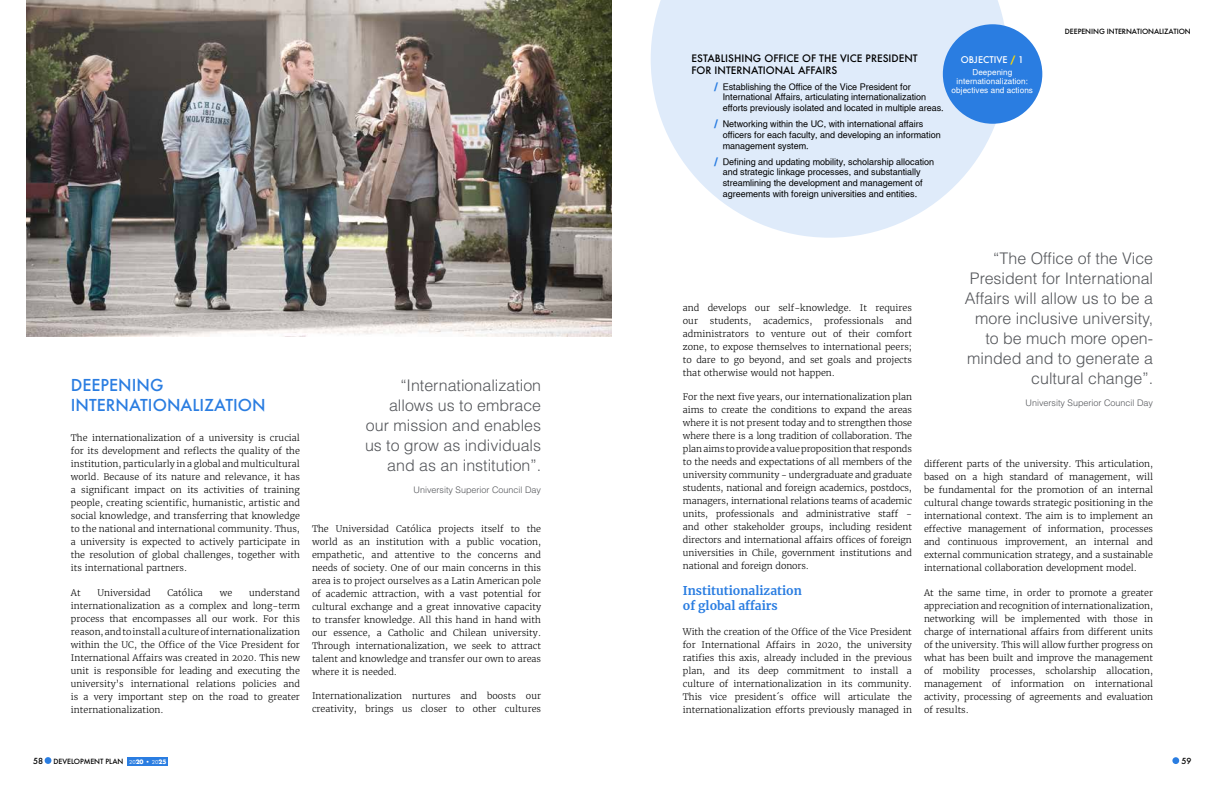
<style>
.page{position:relative;width:1224px;height:792px;background:#fff}
.page>*{position:absolute;margin:0;border:0;box-sizing:border-box;transform-origin:0 0}
.t1{font:300 16px/20px "Helvetica";color:#54565a;text-align:right}
.t2{font:500 16px/20px "Futura";color:#2a7de1}
.t3{font:700 12px/15px "Merriweather";color:#2a7de1}
.t4{font:500 10px/12px "Futura";color:#000}
.t5{font:300 9px/13px "Merriweather";color:#000;text-align:justify}
.t6{font:9px/10.8px "Helvetica";color:#000}
.t7{font:300 9px "Helvetica";color:#54565a}
.t8{font:500 9px "Futura";color:#fff}
.t9{font:8.1px/9px "Helvetica";letter-spacing:.01em;color:#fff;text-align:center}
.t10{font:500 8.1px "Futura";color:#000}
.t11{font:500 7px "Futura";letter-spacing:-.01em;color:#000}
.s1{font-weight:700;font-size:11.7px;color:#2a7de1}
.s2{font-weight:700;color:#ffda00}
.s3{font-family:"Futura T";font-weight:400;font-size:5.9px;color:#fff}
.s4{font-weight:700;font-size:5.9px;color:#fff}
</style>
<div class="page">
<div style="left:1172px;top:757px;width:7px;height:7px;background:#2a7de1;border-radius:50%"></div>
<div style="left:127px;top:757px;width:41px;height:8px;background:#2a7de1"></div>
<div style="left:45px;top:757px;width:6px;height:7px;background:#2a7de1;border-radius:50%"></div>
<svg style="left:651px;top:0;width:355px;height:238px;fill:#dfebfa"></svg>
<div style="left:943px;top:24px;width:99px;height:100px;background:#2a7de1;border-radius:50%"></div>
<img style="left:27px;top:0;width:585px;height:336px">
<h1 class="t2" style="left:71px;top:375px;width:196px">DEEPENING<br>INTERNATIONALIZATION</h1>
<p class="t5" style="left:71px;top:432px;width:231px">The internationalization of a university is crucial for its development and reflects the quality of the institution, particularly in a global and multicultural world. Because of its nature and relevance, it has a significant impact on its activities of training people, creating scientific, humanistic, artistic and social knowledge, and transferring that knowledge to the national and international community. Thus, a university is expected to actively participate in the resolution of global challenges, together with its international partners.</p>
<p class="t5" style="left:71px;top:586px;width:11px">At</p>
<p class="t5" style="left:97px;top:586px;width:55px">Universidad</p>
<p class="t5" style="left:167px;top:586px;width:37px">Católica</p>
<p class="t5" style="left:220px;top:586px;width:14px">we</p>
<p class="t5" style="left:71px;top:586px;width:231px;text-indent:178px">understand internationalization as a complex and long-term process that encompasses all our work. For this reason, and to install a culture of internationalization within the UC, the Office of the Vice President for International Affairs was created in 2020. This new unit is responsible for leading and executing the university’s international relations policies and is a very important step on the road to greater internationalization.</p>
<h1 class="t1" style="left:365px;top:375px;width:178px">“Internationalization allows us to embrace our mission and enables us to grow as individuals and as an institution”.</h1>
<p class="t7" style="left:414px;top:485px;width:129px">University Superior Council Day</p>
<p class="t5" style="left:312px;top:522px;width:231px">The Universidad Católica projects itself to the world as an institution with a public vocation, empathetic, and attentive to the concerns and needs of society. One of our main concerns in this area is to project ourselves as a Latin American pole of academic attraction, with a vast potential for cultural exchange and a great innovative capacity to transfer knowledge. All this hand in hand with our essence, a Catholic and Chilean university.<br>Through internationalization, we seek to attract talent and knowledge and transfer our own to areas where it is needed.</p>
<p class="t5" style="left:312px;top:690px;width:231px">Internationalization nurtures and boosts our creativity, brings us closer to other cultures</p>
<p class="t4" style="left:692px;top:52px;width:228px">ESTABLISHING OFFICE OF THE VICE PRESIDENT<br>FOR INTERNATIONAL AFFAIRS</p>
<p class="t6" style="left:723px;top:81px;width:223px;text-indent:-8px"><span class="s1">/</span> Establishing the Office of the Vice President for<br>International Affairs, articulating internationalization efforts previously isolated and located in multiple areas.</p>
<p class="t6" style="left:723px;top:119px;width:220px;text-indent:-8px"><span class="s1">/</span> Networking within the UC, with international affairs officers for each faculty, and developing an information management system.</p>
<p class="t6" style="left:723px;top:156px;width:213px;text-indent:-8px"><span class="s1">/</span> Defining and updating mobility, scholarship allocation and strategic linkage processes, and substantially streamlining the development and management of agreements with foreign universities and entities.</p>
<p class="t8" style="left:961px;top:53px;width:64px">OBJECTIVE <span class="s2">/</span> 1</p>
<p class="t9" style="left:952px;top:67px;width:83px">Deepening internationalization: objectives and actions</p>
<p class="t11" style="left:1065px;top:26px;width:127px">DEEPENING INTERNATIONALIZATION</p>
<p class="t5" style="left:683px;top:301px;width:231px">and develops our self-knowledge. It requires our</p>
<p class="t5" style="left:710px;top:314px;width:43px">students,</p>
<p class="t5" style="left:763px;top:314px;width:51px">academics,</p>
<p class="t5" style="left:824px;top:314px;width:61px">professionals</p>
<p class="t5" style="left:683px;top:314px;width:231px;text-indent:213px">and administrators to venture out of their comfort zone, to expose themselves to international peers; to dare to go beyond, and set goals and projects that otherwise would not happen.</p>
<p class="t5" style="left:683px;top:390px;width:231px">For the next five years, our internationalization plan aims to create the conditions to expand the areas where it is not present today and to strengthen those where there is a long tradition of collaboration. The plan aims to provide a value proposition that responds to the needs and expectations of all members of the university community - undergraduate and graduate students, national and foreign academics, postdocs, managers, international relations teams of academic units, professionals and administrative staff - and other stakeholder groups, including resident directors and international affairs offices of foreign universities in Chile, government institutions and national and foreign donors.</p>
<h2 class="t3" style="left:683px;top:583px;width:121px">Institutionalization of global affairs</h2>
<p class="t5" style="left:683px;top:625px;width:231px">With the creation of the Office of the Vice President for International Affairs in 2020, the university ratifies this axis, already included in the previous plan, and its deep commitment to install a culture of internationalization in its community.<br>This vice president´s office will articulate the internationalization efforts previously managed in</p>
<h1 class="t1" style="left:965px;top:248px;width:190px">“The Office of the Vice<br>President for International<br>Affairs will allow us to be a more inclusive university, to be much more open&shy;minded and to generate a cultural change”.</h1>
<p class="t7" style="left:1026px;top:398px;width:129px">University Superior Council Day</p>
<p class="t5" style="left:924px;top:458px;width:231px">different parts of the university. This articulation, based on a high standard of management, will be fundamental for the promotion of an internal cultural change towards strategic positioning in the international context. The aim is to implement an effective management of information, processes and continuous improvement, an internal and external communication strategy, and a sustainable international collaboration development model.</p>
<p class="t5" style="left:924px;top:586px;width:231px">At the same time, in order to promote a greater appreciation and recognition of internationalization, networking will be implemented with those in charge of international affairs from different units of the university. This will allow further progress on what has been built and improve the management of mobility processes, scholarship allocation, management of information on international activity, processing of agreements and evaluation of results.</p>
<p class="t10" style="left:33px;top:755px;width:11px">58</p>
<p class="t10" style="left:1182px;top:756px;width:11px">59</p>
<p class="t11" style="left:54px;top:757px;width:114px">DEVELOPMENT PLAN <span class="s3">20</span><span class="s4">20 •</span> <span class="s3">20</span><span class="s4">25</span></p>
</div>
